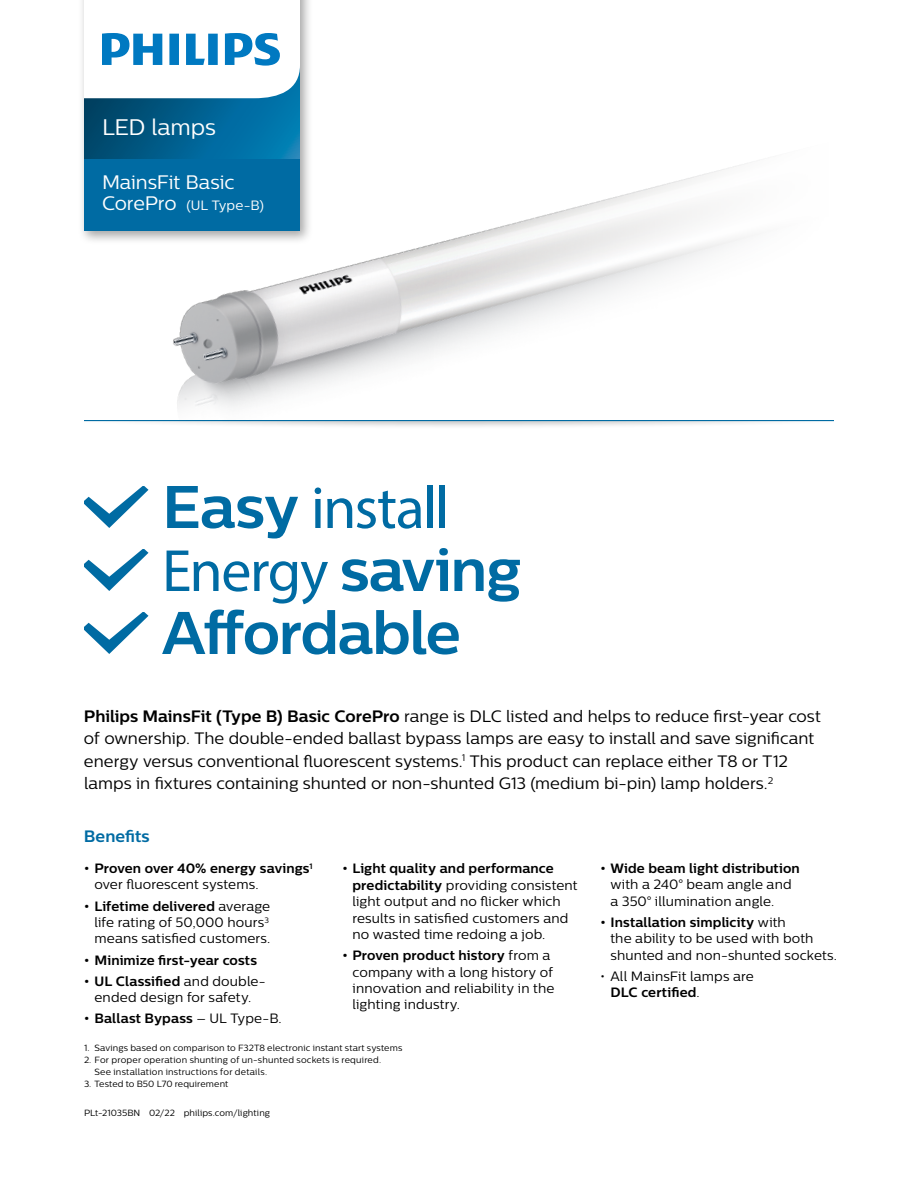
<style>
.page{position:relative;width:918px;height:1188px;background:#fff}
.page>*{position:absolute;margin:0;border:0;box-sizing:border-box;transform-origin:0 0}
.t1{font:60px/63px "Myriad Pro";letter-spacing:-.03em;color:#006ba3}
.t2{font:700 60px "Centrale Sans";letter-spacing:-.02em;color:#006ba3}
.t3{font:22.5px "Centrale Sans";letter-spacing:-.005em;color:#fff}
.t4{font:19.5px "Centrale Sans";letter-spacing:-.005em;color:#fff}
.t5{font:16.5px/22.5px "Centrale Sans";color:#000}
.t6{font:700 16.5px "Centrale Sans";letter-spacing:.005em;color:#006ba3}
.t7{font:13.5px/16.5px "Centrale Sans";letter-spacing:.01em;color:#000}
.t8{font:700 13.5px/16.5px "Centrale Sans";letter-spacing:.01em;color:#000}
.t9{font:13.5px "Centrale Sans";letter-spacing:.005em;color:#fff}
.t10{font:9px/12px "Centrale Sans";letter-spacing:.015em;color:#000}
.s1{font-size:19.5px}
.s2{font-family:"Centrale Sans";font-weight:700}
.s3{font-weight:700}
.s4{font-weight:400}
</style>
<div class="page">
<div style="left:65px;top:410px;width:789px;height:20px;background:#000;opacity:.3"></div>
<hr style="left:84px;top:420px;width:750px;height:1px;background:#006ba3">
<div style="left:54px;top:405px;width:810px;height:15px;background:#fff"></div>
<div style="left:0;top:405px;width:84px;height:30px;background:#fff"></div>
<div style="left:834px;top:405px;width:84px;height:30px;background:#fff"></div>
<img style="left:147px;top:162px;width:687px;height:261px">
<div style="left:78px;top:0;width:235px;height:244px;background:#000;opacity:.35"></div>
<div style="left:84px;top:65px;width:216px;height:94px;background:linear-gradient(to right,#004366,#027fb9)"></div>
<svg style="left:84px;top:0;width:216px;height:98px"></svg>
<div style="left:84px;top:159px;width:216px;height:72px;background:#006ba3"></div>
<svg style="left:84px;top:486px;width:64px;height:42px"></svg>
<svg style="left:84px;top:549px;width:64px;height:42px"></svg>
<svg style="left:84px;top:612px;width:64px;height:42px"></svg>
<h2 class="t3" style="left:102px;top:114px;width:116px">LED lamps</h2>
<h3 class="t4" style="left:102px;top:171px;width:134px">MainsFit Basic</h3>
<p class="t9" style="left:102px;top:197px;width:163px"><span class="s1">CorePro</span> (UL Type-B)</p>
<h1 class="t1" style="left:162px;top:475px;width:361px"><span class="s2">Easy</span> install<br>Energy <span class="s2">saving</span></h1>
<h1 class="t2" style="left:162px;top:597px;width:300px">Affordable</h1>
<p class="t5" style="left:84px;top:704px;width:738px"><span class="s3">Philips MainsFit (Type B) Basic CorePro</span> range is DLC listed and helps to reduce first-year cost of ownership. The double-ended ballast bypass lamps are easy to install and save significant energy versus conventional fluorescent systems.<sup>1</sup> This product can replace either T8 or T12 lamps in fixtures containing shunted or non-shunted G13 (medium bi-pin) lamp holders.<sup>2</sup></p>
<p class="t6" style="left:84px;top:826px;width:67px">Benefits</p>
<p class="t8" style="left:94px;top:860px;width:220px;text-indent:-10px">• Proven over 40% energy savings<sup>1 </sup><span class="s4">over fluorescent systems.</span></p>
<p class="t7" style="left:94px;top:897px;width:177px;text-align:justify;text-indent:-11px"><span class="s3">• Lifetime delivered</span> average life rating of 50,000 hours<sup>3 </sup>means satisfied customers.</p>
<p class="t8" style="left:84px;top:951px;width:175px">• Minimize first-year costs</p>
<p class="t7" style="left:84px;top:972px;width:183px;text-align:center"><span class="s3">• UL Classified</span> and double&shy;ended design for safety.</p>
<p class="t8" style="left:84px;top:1010px;width:199px">• Ballast Bypass <span class="s4">– UL Type-B.</span></p>
<p class="t7" style="left:353px;top:860px;width:226px;text-indent:-11px"><span class="s3">• Light quality and performance predictability</span> providing consistent light output and no flicker which results in satisfied customers and no wasted time redoing a job.</p>
<p class="t7" style="left:353px;top:947px;width:203px;text-indent:-11px"><span class="s3">• Proven product history</span> from a company with a long history of innovation and reliability in the lighting industry.</p>
<p class="t8" style="left:600px;top:860px;width:201px">• Wide beam light distribution</p>
<p class="t7" style="left:611px;top:876px;width:183px">with a 240° beam angle and a 350° illumination angle.</p>
<p class="t7" style="left:611px;top:914px;width:228px;text-indent:-11px"><span class="s3">• Installation simplicity</span> with<br>the ability to be used with both shunted and non-shunted sockets.</p>
<p class="t7" style="left:611px;top:968px;width:145px;text-indent:-11px">• All MainsFit lamps are<br><span class="s3">DLC certified</span>.</p>
<p class="t10" style="left:84px;top:1041px;width:320px">1. Savings based on comparison to F32T8 electronic instant start systems</p>
<p class="t10" style="left:95px;top:1053px;width:288px;text-indent:-11px">2. For proper operation shunting of un-shunted sockets is required.<br>See installation instructions for details.</p>
<p class="t10" style="left:84px;top:1077px;width:146px">3. Tested to B50 L70 requirement</p>
<p class="t10" style="left:84px;top:1107px;width:188px">PLt-21035BN 02/22 philips.com/lighting</p>
</div>
